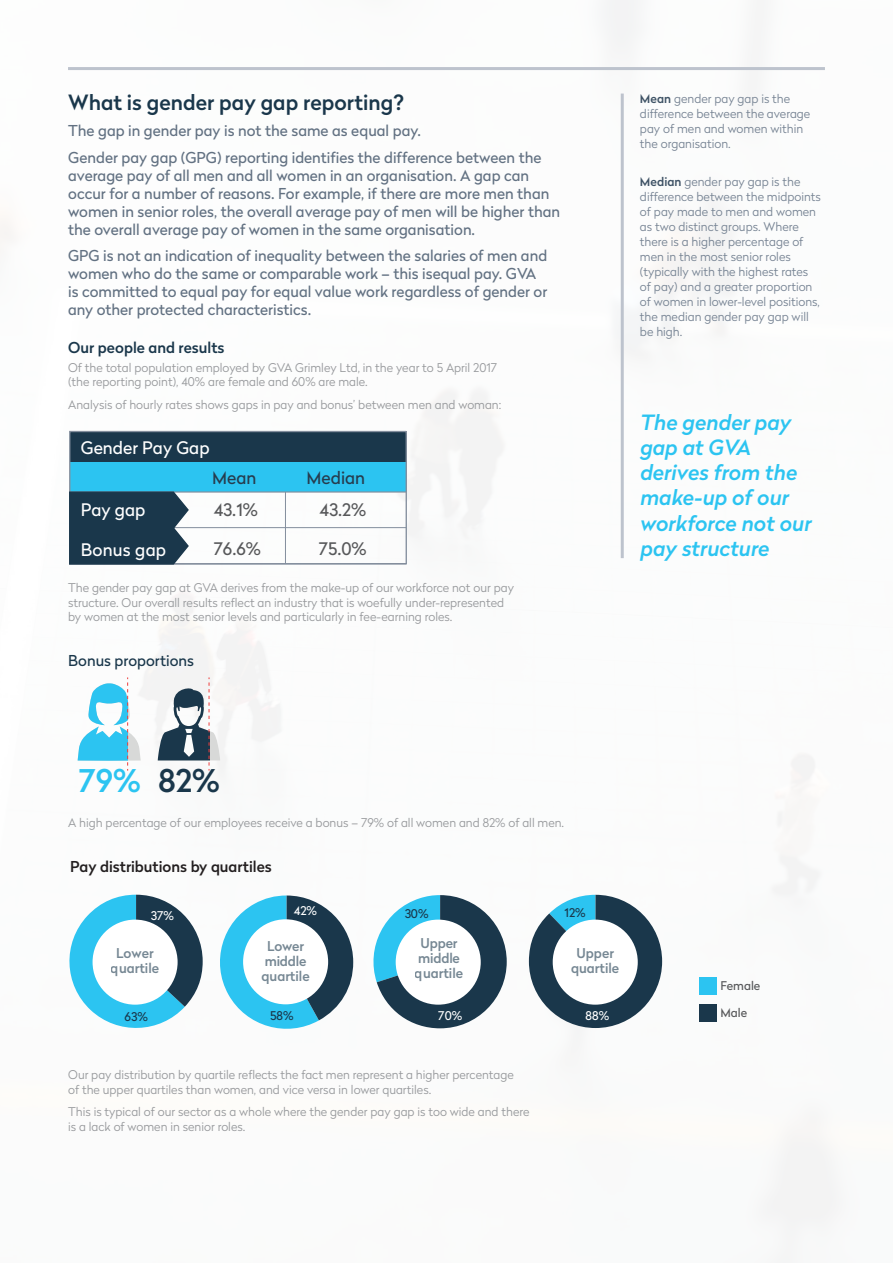
<style>
.page{position:relative;width:893px;height:1263px;background:#fff}
.page>*{position:absolute;margin:0;border:0;box-sizing:border-box;transform-origin:0 0}
.t1{font:500 31.2px "Radikal";color:#2cc4f1}
.t2{font:italic 500 21px/25.2px "Radikal";color:#2cc4f1}
.t3{font:500 21px "Radikal";color:#1a374b}
.t4{font:17.25px "Radikal";color:#fff}
.t5{font:17.25px "Radikal";color:#57585a}
.t6{font:17.25px "Radikal";color:#263c4e}
.t7{font:15px/18px "Radikal";color:#627182}
.t8{font:500 15px "Radikal";color:#231f20}
.t9{font:500 15px "Radikal";color:#1a374b}
.t10{font:15px "Radikal";color:#1a374b}
.t11{font:500 13.5px/15px "Radikal";color:#1a374b;text-align:center}
.t12{font:300 12px/14.4px "Radikal";color:#97999c}
.t13{font:300 12px/15px "Radikal";color:#768393}
.t14{font:12px "Radikal";color:#fff}
.t15{font:12px "Radikal";color:#1a374b}
.t16{font:12px "Radikal";color:#57585a}
.s1{font-weight:500;color:#3e5265}
.s2{color:#1a374b}
</style>
<div class="page">
<img style="left:0;top:0;width:837px;height:1263px">
<hr style="left:68px;top:67px;width:757px;height:3px;background:#bdc3cd">
<svg style="left:69px;top:431px;width:338px;height:134px"></svg>
<svg style="left:69px;top:491px;width:121px;height:74px;background:#2a4558"></svg>
<svg style="left:78px;top:677px;width:63px;height:94px"></svg>
<svg style="left:158px;top:677px;width:62px;height:94px"></svg>
<svg style="left:69px;top:895px;width:134px;height:134px"></svg>
<div style="left:93px;top:919px;width:85px;height:86px;background:#fff;border-radius:50%"></div>
<svg style="left:210px;top:895px;width:143px;height:134px"></svg>
<div style="left:243px;top:919px;width:85px;height:85px;background:#fff;border-radius:50%"></div>
<svg style="left:365px;top:895px;width:142px;height:133px"></svg>
<div style="left:396px;top:919px;width:85px;height:86px;background:#fff;border-radius:50%"></div>
<svg style="left:529px;top:895px;width:133px;height:133px"></svg>
<div style="left:553px;top:919px;width:85px;height:86px;background:#fff;border-radius:50%"></div>
<div style="left:699px;top:977px;width:17px;height:18px;background:#2cc4f1"></div>
<div style="left:699px;top:1004px;width:17px;height:17px;background:#1a374b"></div>
<hr style="left:621px;top:94px;width:3px;height:464px;background:#bdc3cd">
<h2 class="t3" style="left:68px;top:87px;width:337px">What is gender pay gap reporting?</h2>
<p class="t7" style="left:68px;top:117px;width:475px;line-height:26.5px">The gap in gender pay is not the same as equal pay.<br>Gender pay gap (GPG) reporting identifies the difference between the</p>
<p class="t7" style="left:68px;top:165px;width:493px">average pay of all men and all women in an organisation. A gap can occur for a number of reasons. For example, if there are more men than women in senior roles, the overall average pay of men will be higher than the overall average pay of women in the same organisation.</p>
<p class="t7" style="left:68px;top:246px;width:481px">GPG is not an indication of inequality between the salaries of men and women who do the same or comparable work – this isequal pay. GVA is committed to equal pay for equal value work regardless of gender or any other protected characteristics.</p>
<p class="t9" style="left:68px;top:337px;width:158px">Our people and results</p>
<p class="t12" style="left:68px;top:360px;width:430px">Of the total population employed by GVA Grimley Ltd, in the year to 5 April 2017 (the reporting point), 40% are female and 60% are male.</p>
<p class="t12" style="left:68px;top:397px;width:435px">Analysis of hourly rates shows gaps in pay and bonus’ between men and woman:</p>
<h3 class="t4" style="left:81px;top:435px;width:130px">Gender Pay Gap</h3>
<h3 class="t4" style="left:81px;top:497px;width:66px">Pay gap</h3>
<h3 class="t4" style="left:81px;top:538px;width:87px">Bonus gap</h3>
<h3 class="t6" style="left:212px;top:465px;width:46px">Mean</h3>
<h3 class="t6" style="left:306px;top:465px;width:60px">Median</h3>
<h3 class="t5" style="left:214px;top:497px;width:46px">43.1%</h3>
<h3 class="t5" style="left:320px;top:497px;width:48px">43.2%</h3>
<h3 class="t5" style="left:214px;top:536px;width:49px">76.6%</h3>
<h3 class="t5" style="left:319px;top:536px;width:49px">75.0%</h3>
<p class="t12" style="left:68px;top:580px;width:447px">The gender pay gap at GVA derives from the make-up of our workforce not our pay structure. Our overall results reflect an industry that is woefully under-represented by women at the most senior levels and particularly in fee-earning roles.</p>
<p class="t10" style="left:68px;top:649px;width:127px">Bonus proportions</p>
<p class="t13" style="left:640px;top:90px;width:172px"><span class="s1">Mean</span> gender pay gap is the difference between the average pay of men and women within the organisation.</p>
<p class="t13" style="left:640px;top:174px;width:183px"><span class="s1">Median</span> gender pay gap is the difference between the midpoints of pay made to men and women as two distinct groups. Where there is a higher percentage of men in the most senior roles (typically with the highest rates of pay) and a greater proportion of women in lower-level positions, the median gender pay gap will be high.</p>
<h2 class="t2" style="left:640px;top:409px;width:173px">The gender pay gap at GVA derives from the make-up of our workforce not our pay structure</h2>
<h1 class="t1" style="left:79px;top:758px;width:142px">79% <span class="s2">82%</span></h1>
<p class="t12" style="left:68px;top:815px;width:497px">A high percentage of our employees receive a bonus – 79% of all women and 82% of all men.</p>
<p class="t8" style="left:70px;top:855px;width:203px">Pay distributions by quartiles</p>
<p class="t14" style="left:151px;top:907px;width:25px">37%</p>
<p class="t14" style="left:294px;top:902px;width:25px">42%</p>
<p class="t15" style="left:405px;top:905px;width:25px">30%</p>
<p class="t15" style="left:565px;top:904px;width:23px">12%</p>
<p class="t11" style="left:111px;top:945px;width:50px">Lower quartile</p>
<p class="t11" style="left:415px;top:935px;width:50px">Upper middle quartile</p>
<p class="t11" style="left:571px;top:945px;width:50px">Upper quartile</p>
<p class="t11" style="left:261px;top:937px;width:50px">Lower middle quartile</p>
<p class="t15" style="left:125px;top:1008px;width:25px">63%</p>
<p class="t15" style="left:270px;top:1007px;width:25px">58%</p>
<p class="t14" style="left:438px;top:1007px;width:25px">70%</p>
<p class="t12" style="left:68px;top:1067px;width:447px">Our pay distribution by quartile reflects the fact men represent a higher percentage of the upper quartiles than women, and vice versa in lower quartiles.</p>
<p class="t12" style="left:68px;top:1104px;width:463px">This is typical of our sector as a whole where the gender pay gap is too wide and there is a lack of women in senior roles.</p>
<p class="t14" style="left:586px;top:1007px;width:25px">88%</p>
<p class="t16" style="left:720px;top:977px;width:42px">Female</p>
<p class="t16" style="left:720px;top:1004px;width:28px">Male</p>
</div>
